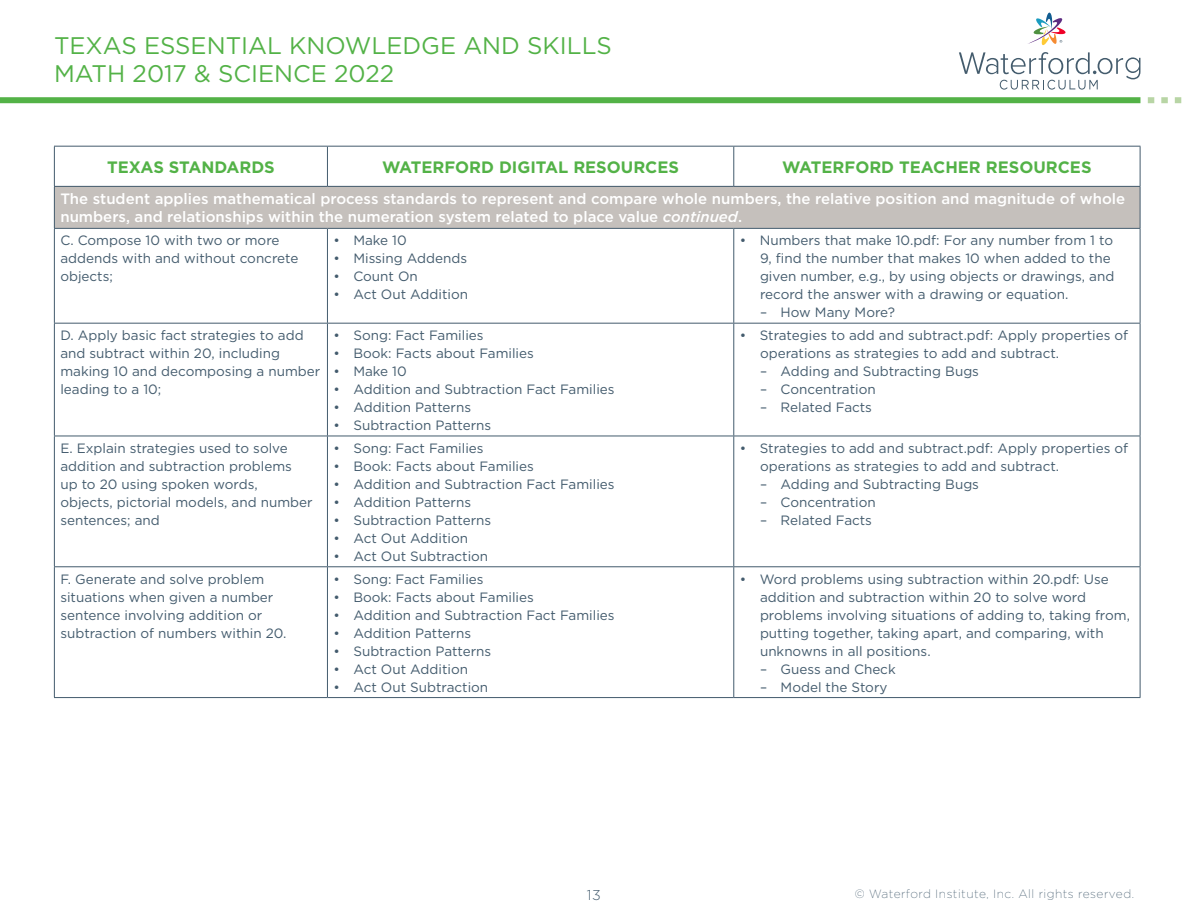
<style>
.page{position:relative;width:1188px;height:918px;background:#fff}
.page>*{position:absolute;margin:0;border:0;box-sizing:border-box;transform-origin:0 0}
.t1{font:24px/28.8px "Gotham";color:#53b247}
._0_-_Main_Table_Head{font:700 16.5px "Gotham";color:#53b247}
._3_-_Third_Header_Gr{font:500 15px/18px "Gotham";color:#fff}
.t2{font:300 14.25px "Gotham";color:#435b6d}
.Chart_Copy{font:13.5px/18px "Gotham";color:#435b6d}
.t3{font:200 12px "Gotham";letter-spacing:.04em;color:#435b6d}
.s1{font-style:italic}
</style>
<div class="page">
<svg style="left:959px;top:52px;width:181px;height:38px"></svg>
<svg style="left:1028px;top:12px;width:38px;height:33px"></svg>
<div style="left:0;top:97px;width:1140px;height:6px;background:#53b247"></div>
<svg style="left:1148px;top:97px;width:6px;height:6px"></svg>
<div style="left:1161px;top:97px;width:7px;height:6px;background:#b8d5a5"></div>
<svg style="left:1175px;top:97px;width:6px;height:6px"></svg>
<svg style="left:55px;top:147px;width:1085px;height:39px"></svg>
<div style="left:54px;top:186px;width:1086px;height:42px;background:#c5c0bc"></div>
<hr style="left:54px;top:323px;width:273px;height:1px;background:#435b6d">
<hr style="left:327px;top:323px;width:407px;height:1px;background:#435b6d">
<hr style="left:734px;top:323px;width:406px;height:1px;background:#435b6d">
<hr style="left:54px;top:436px;width:273px;height:1px;background:#435b6d">
<hr style="left:327px;top:436px;width:407px;height:1px;background:#435b6d">
<hr style="left:734px;top:436px;width:406px;height:1px;background:#435b6d">
<hr style="left:54px;top:566px;width:273px;height:1px;background:#435b6d">
<hr style="left:327px;top:566px;width:407px;height:1px;background:#435b6d">
<hr style="left:734px;top:566px;width:406px;height:1px;background:#435b6d">
<hr style="left:54px;top:229px;width:1px;height:94px;background:#435b6d">
<hr style="left:54px;top:324px;width:1px;height:112px;background:#435b6d">
<hr style="left:54px;top:436px;width:1px;height:130px;background:#435b6d">
<hr style="left:54px;top:567px;width:1px;height:130px;background:#435b6d">
<hr style="left:327px;top:229px;width:1px;height:94px;background:#435b6d">
<hr style="left:327px;top:324px;width:1px;height:112px;background:#435b6d">
<hr style="left:327px;top:436px;width:1px;height:130px;background:#435b6d">
<hr style="left:327px;top:567px;width:1px;height:130px;background:#435b6d">
<hr style="left:733px;top:229px;width:1px;height:94px;background:#435b6d">
<hr style="left:1140px;top:229px;width:1px;height:94px;background:#435b6d">
<hr style="left:733px;top:324px;width:1px;height:112px;background:#435b6d">
<hr style="left:1140px;top:324px;width:1px;height:112px;background:#435b6d">
<hr style="left:733px;top:436px;width:1px;height:130px;background:#435b6d">
<hr style="left:1140px;top:436px;width:1px;height:130px;background:#435b6d">
<hr style="left:733px;top:567px;width:1px;height:130px;background:#435b6d">
<hr style="left:1140px;top:567px;width:1px;height:130px;background:#435b6d">
<hr style="left:54px;top:187px;width:1px;height:41px;background:#435b6d">
<hr style="left:1140px;top:187px;width:1px;height:41px;background:#435b6d">
<hr style="left:54px;top:228px;width:273px;height:1px;background:#435b6d">
<hr style="left:327px;top:228px;width:407px;height:1px;background:#435b6d">
<hr style="left:734px;top:228px;width:406px;height:1px;background:#435b6d">
<hr style="left:54px;top:697px;width:273px;height:1px;background:#435b6d">
<hr style="left:327px;top:697px;width:407px;height:1px;background:#435b6d">
<hr style="left:734px;top:697px;width:406px;height:1px;background:#435b6d">
<hr style="left:54px;top:146px;width:273px;height:1px;background:#435b6d">
<hr style="left:54px;top:147px;width:1px;height:39px;background:#435b6d">
<hr style="left:54px;top:186px;width:273px;height:1px;background:#435b6d">
<hr style="left:327px;top:146px;width:407px;height:1px;background:#435b6d">
<hr style="left:327px;top:147px;width:1px;height:39px;background:#435b6d">
<hr style="left:327px;top:186px;width:407px;height:1px;background:#435b6d">
<hr style="left:734px;top:146px;width:406px;height:1px;background:#435b6d">
<hr style="left:733px;top:147px;width:1px;height:39px;background:#435b6d">
<hr style="left:1140px;top:147px;width:1px;height:39px;background:#435b6d">
<hr style="left:734px;top:186px;width:406px;height:1px;background:#435b6d">
<h1 class="t1" style="left:54px;top:30px;width:559px">TEXAS ESSENTIAL KNOWLEDGE AND SKILLS<br>MATH 2017 &amp; SCIENCE 2022</h1>
<p class="_0_-_Main_Table_Head" style="left:107px;top:156px;width:169px">TEXAS STANDARDS</p>
<p class="_0_-_Main_Table_Head" style="left:382px;top:156px;width:298px">WATERFORD DIGITAL RESOURCES</p>
<p class="_0_-_Main_Table_Head" style="left:782px;top:156px;width:311px">WATERFORD TEACHER RESOURCES</p>
<p class="_3_-_Third_Header_Gr" style="left:60px;top:190px;width:1066px">The student applies mathematical process standards to represent and compare whole numbers, the relative position and magnitude of whole numbers, and relationships within the numeration system related to place value <span class="s1">continued</span>.</p>
<p class="Chart_Copy" style="left:60px;top:231px;width:240px">C. Compose 10 with two or more addends with and without concrete objects;</p>
<p class="Chart_Copy" style="left:333px;top:231px;width:75px">• Make 10</p>
<p class="Chart_Copy" style="left:760px;top:231px;width:356px;text-indent:-20px">• Numbers that make 10.pdf: For any number from 1 to 9, find the number that makes 10 when added to the given number, e.g., by using objects or drawings, and record the answer with a drawing or equation.</p>
<p class="Chart_Copy" style="left:760px;top:303px;width:136px">– How Many More?</p>
<p class="Chart_Copy" style="left:333px;top:249px;width:135px">• Missing Addends</p>
<p class="Chart_Copy" style="left:333px;top:267px;width:86px">• Count On</p>
<p class="Chart_Copy" style="left:333px;top:285px;width:136px">• Act Out Addition</p>
<p class="Chart_Copy" style="left:60px;top:326px;width:261px">D. Apply basic fact strategies to add and subtract within 20, including making 10 and decomposing a number leading to a 10;</p>
<p class="Chart_Copy" style="left:333px;top:326px;width:152px">• Song: Fact Families</p>
<p class="Chart_Copy" style="left:333px;top:344px;width:202px">• Book: Facts about Families</p>
<p class="Chart_Copy" style="left:333px;top:362px;width:75px">• Make 10</p>
<p class="Chart_Copy" style="left:333px;top:380px;width:283px">• Addition and Subtraction Fact Families</p>
<p class="Chart_Copy" style="left:333px;top:398px;width:139px">• Addition Patterns</p>
<p class="Chart_Copy" style="left:333px;top:416px;width:159px">• Subtraction Patterns</p>
<p class="Chart_Copy" style="left:60px;top:439px;width:254px">E. Explain strategies used to solve addition and subtraction problems up to 20 using spoken words, objects, pictorial models, and number sentences; and</p>
<p class="Chart_Copy" style="left:333px;top:439px;width:152px">• Song: Fact Families</p>
<p class="Chart_Copy" style="left:333px;top:457px;width:202px">• Book: Facts about Families</p>
<p class="Chart_Copy" style="left:333px;top:475px;width:283px">• Addition and Subtraction Fact Families</p>
<p class="Chart_Copy" style="left:333px;top:493px;width:139px">• Addition Patterns</p>
<p class="Chart_Copy" style="left:333px;top:511px;width:159px">• Subtraction Patterns</p>
<p class="Chart_Copy" style="left:333px;top:529px;width:136px">• Act Out Addition</p>
<p class="Chart_Copy" style="left:333px;top:547px;width:156px">• Act Out Subtraction</p>
<p class="Chart_Copy" style="left:60px;top:570px;width:228px">F. Generate and solve problem situations when given a number sentence involving addition or subtraction of numbers within 20.</p>
<p class="Chart_Copy" style="left:333px;top:570px;width:152px">• Song: Fact Families</p>
<p class="Chart_Copy" style="left:333px;top:588px;width:202px">• Book: Facts about Families</p>
<p class="Chart_Copy" style="left:333px;top:606px;width:283px">• Addition and Subtraction Fact Families</p>
<p class="Chart_Copy" style="left:333px;top:624px;width:139px">• Addition Patterns</p>
<p class="Chart_Copy" style="left:333px;top:642px;width:159px">• Subtraction Patterns</p>
<p class="Chart_Copy" style="left:333px;top:660px;width:136px">• Act Out Addition</p>
<p class="Chart_Copy" style="left:333px;top:678px;width:156px">• Act Out Subtraction</p>
<p class="Chart_Copy" style="left:760px;top:326px;width:370px;text-indent:-20px">• Strategies to add and subtract.pdf: Apply properties of operations as strategies to add and subtract.</p>
<p class="Chart_Copy" style="left:760px;top:362px;width:221px">– Adding and Subtracting Bugs</p>
<p class="Chart_Copy" style="left:760px;top:380px;width:117px">– Concentration</p>
<p class="Chart_Copy" style="left:760px;top:398px;width:114px">– Related Facts</p>
<p class="Chart_Copy" style="left:760px;top:439px;width:370px;text-indent:-20px">• Strategies to add and subtract.pdf: Apply properties of operations as strategies to add and subtract.</p>
<p class="Chart_Copy" style="left:760px;top:475px;width:221px">– Adding and Subtracting Bugs</p>
<p class="Chart_Copy" style="left:760px;top:493px;width:117px">– Concentration</p>
<p class="Chart_Copy" style="left:760px;top:511px;width:114px">– Related Facts</p>
<p class="Chart_Copy" style="left:760px;top:570px;width:372px;text-indent:-20px">• Word problems using subtraction within 20.pdf: Use addition and subtraction within 20 to solve word problems involving situations of adding to, taking from, putting together, taking apart, and comparing, with unknowns in all positions.</p>
<p class="Chart_Copy" style="left:760px;top:660px;width:137px">– Guess and Check</p>
<p class="Chart_Copy" style="left:760px;top:678px;width:129px">– Model the Story</p>
<p class="t2" style="left:587px;top:886px;width:16px">13</p>
<p class="t3" style="left:855px;top:886px;width:281px">© Waterford Institute, Inc. All rights reserved.</p>
</div>
